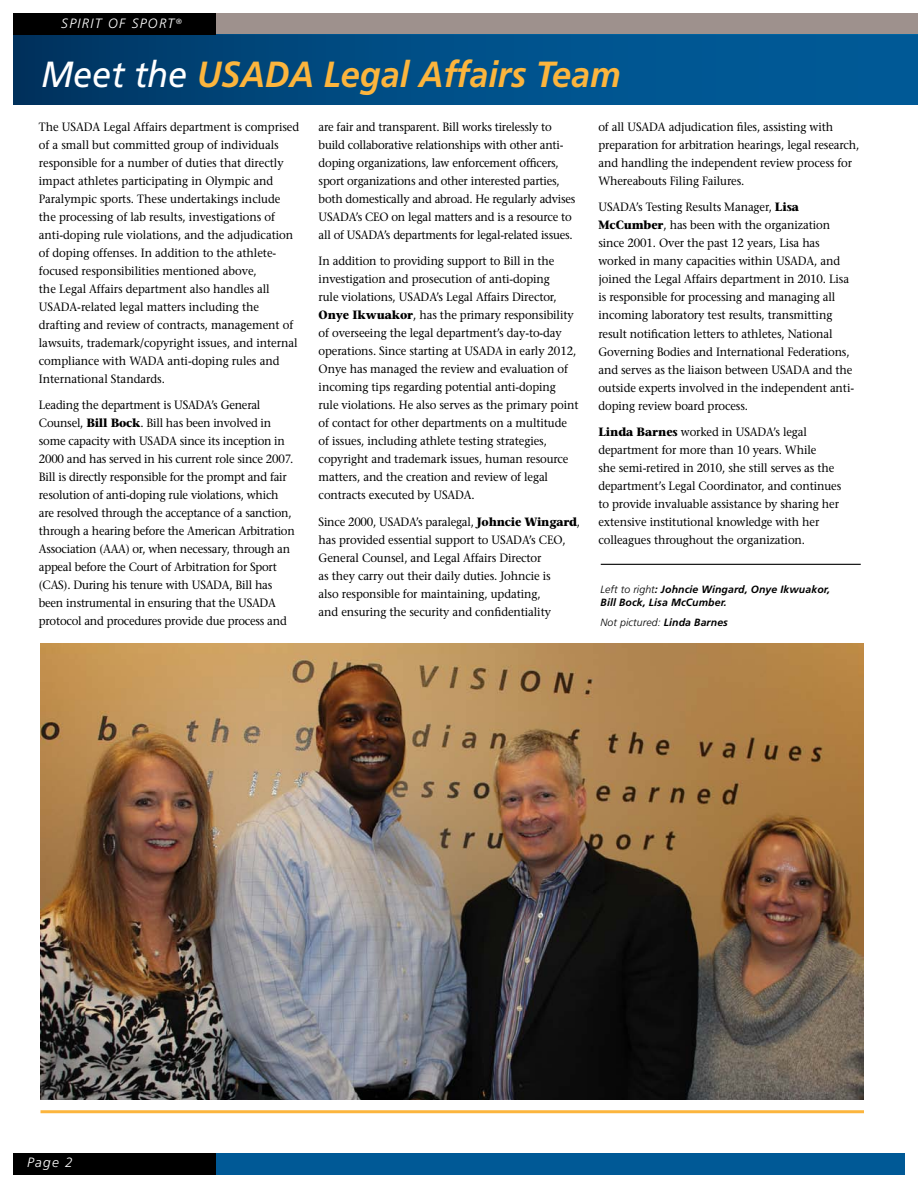
<style>
.page{position:relative;width:918px;height:1188px;background:#fff}
.page>*{position:absolute;margin:0;border:0;box-sizing:border-box;transform-origin:0 0}
.t1{font:italic 700 36.3px "Frutiger LT Std";color:#fcb53d;scale:.94 1}
.t2{font:italic 36.3px "Frutiger LT Std";color:#fff;scale:.94 1}
.t3{font:italic 300 13.5px "Frutiger LT Std";letter-spacing:.1em;color:#fff}
.t4{font:500 12px/18px "Stone Serif Std";letter-spacing:-.01em;color:#000;scale:.94 1}
.t5{font:italic 700 10.5px/13.5px "Frutiger LT Std";letter-spacing:.01em;color:#000}
.t6{font:italic 300 10.5px "Frutiger LT Std";letter-spacing:.01em;color:#000}
.s1{font-weight:700;color:#fcb53d}
.s2{font-weight:700}
.s3{font-weight:300}
</style>
<div class="page">
<div style="left:14px;top:35px;width:904px;height:70px;background:linear-gradient(to right,#003967,#0060a1)"></div>
<div style="left:14px;top:14px;width:904px;height:21px;background:#9e918d"></div>
<div style="left:14px;top:14px;width:202px;height:21px;background:#000"></div>
<div style="left:216px;top:1153px;width:688px;height:21px;background:#005996"></div>
<div style="left:14px;top:1153px;width:202px;height:21px;background:#000"></div>
<hr style="left:40px;top:1110px;width:824px;height:3px;background:#fcb53d">
<img style="left:40px;top:644px;width:824px;height:456px">
<hr style="left:601px;top:564px;width:260px;height:1px;background:#000">
<p class="t3" style="left:61px;top:16px;width:122px">SPIRIT OF SPORT<sup>®</sup></p>
<h1 class="t2" style="left:41px;top:53px;width:240px">Meet the <span class="s1">USADA</span></h1>
<h1 class="t1" style="left:324px;top:53px;width:317px">Legal Affairs Team</h1>
<p class="t4" style="left:39px;top:118px;width:279px">The USADA Legal Affairs department is comprised of a small but committed group of individuals responsible for a number of duties that directly impact athletes participating in Olympic and Paralympic sports. These undertakings include the processing of lab results, investigations of anti-doping rule violations, and the adjudication of doping offenses. In addition to the athlete&shy;focused responsibilities mentioned above,<br>the Legal Affairs department also handles all USADA-related legal matters including the drafting and review of contracts, management of lawsuits, trademark/copyright issues, and internal compliance with WADA anti-doping rules and International Standards.</p>
<p class="t4" style="left:39px;top:396px;width:274px">Leading the department is USADA’s General Counsel, <span class="s2">Bill Bock</span>. Bill has been involved in some capacity with USADA since its inception in 2000 and has served in his current role since 2007.<br>Bill is directly responsible for the prompt and fair resolution of anti-doping rule violations, which are resolved through the acceptance of a sanction, through a hearing before the American Arbitration Association (AAA) or, when necessary, through an appeal before the Court of Arbitration for Sport (CAS). During his tenure with USADA, Bill has been instrumental in ensuring that the USADA protocol and procedures provide due process and</p>
<p class="t4" style="left:319px;top:118px;width:275px">are fair and transparent. Bill works tirelessly to build collaborative relationships with other anti&shy;doping organizations, law enforcement officers, sport organizations and other interested parties, both domestically and abroad. He regularly advises USADA’s CEO on legal matters and is a resource to all of USADA’s departments for legal-related issues.</p>
<p class="t4" style="left:319px;top:252px;width:278px">In addition to providing support to Bill in the investigation and prosecution of anti-doping<br>rule violations, USADA’s Legal Affairs Director, <span class="s2">Onye Ikwuakor</span>, has the primary responsibility of overseeing the legal department’s day-to-day operations. Since starting at USADA in early 2012, Onye has managed the review and evaluation of incoming tips regarding potential anti-doping rule violations. He also serves as the primary point of contact for other departments on a multitude of issues, including athlete testing strategies, copyright and trademark issues, human resource matters, and the creation and review of legal contracts executed by USADA.</p>
<p class="t4" style="left:319px;top:513px;width:280px">Since 2000, USADA’s paralegal, <span class="s2">Johncie Wingard</span>, has provided essential support to USADA’s CEO, General Counsel, and Legal Affairs Director<br>as they carry out their daily duties. Johncie is<br>also responsible for maintaining, updating,<br>and ensuring the security and confidentiality</p>
<p class="t4" style="left:598px;top:118px;width:279px">of all USADA adjudication files, assisting with preparation for arbitration hearings, legal research, and handling the independent review process for Whereabouts Filing Failures.</p>
<p class="t4" style="left:598px;top:198px;width:274px">USADA’s Testing Results Manager, <span class="s2">Lisa McCumber</span>, has been with the organization since 2001. Over the past 12 years, Lisa has worked in many capacities within USADA, and joined the Legal Affairs department in 2010. Lisa is responsible for processing and managing all incoming laboratory test results, transmitting result notification letters to athletes, National Governing Bodies and International Federations, and serves as the liaison between USADA and the outside experts involved in the independent anti&shy;doping review board process.</p>
<p class="t4" style="left:598px;top:423px;width:260px"><span class="s2">Linda Barnes</span> worked in USADA’s legal department for more than 10 years. While<br>she semi-retired in 2010, she still serves as the department’s Legal Coordinator, and continues to provide invaluable assistance by sharing her extensive institutional knowledge with her colleagues throughout the organization.</p>
<p class="t5" style="left:600px;top:582px;width:231px"><span class="s3">Left to right</span>: Johncie Wingard, Onye Ikwuakor,<br>Bill Bock, Lisa McCumber.</p>
<p class="t6" style="left:600px;top:617px;width:129px">Not pictured: <span class="s2">Linda Barnes</span></p>
<p class="t3" style="left:27px;top:1154px;width:47px">Page 2</p>
</div>
